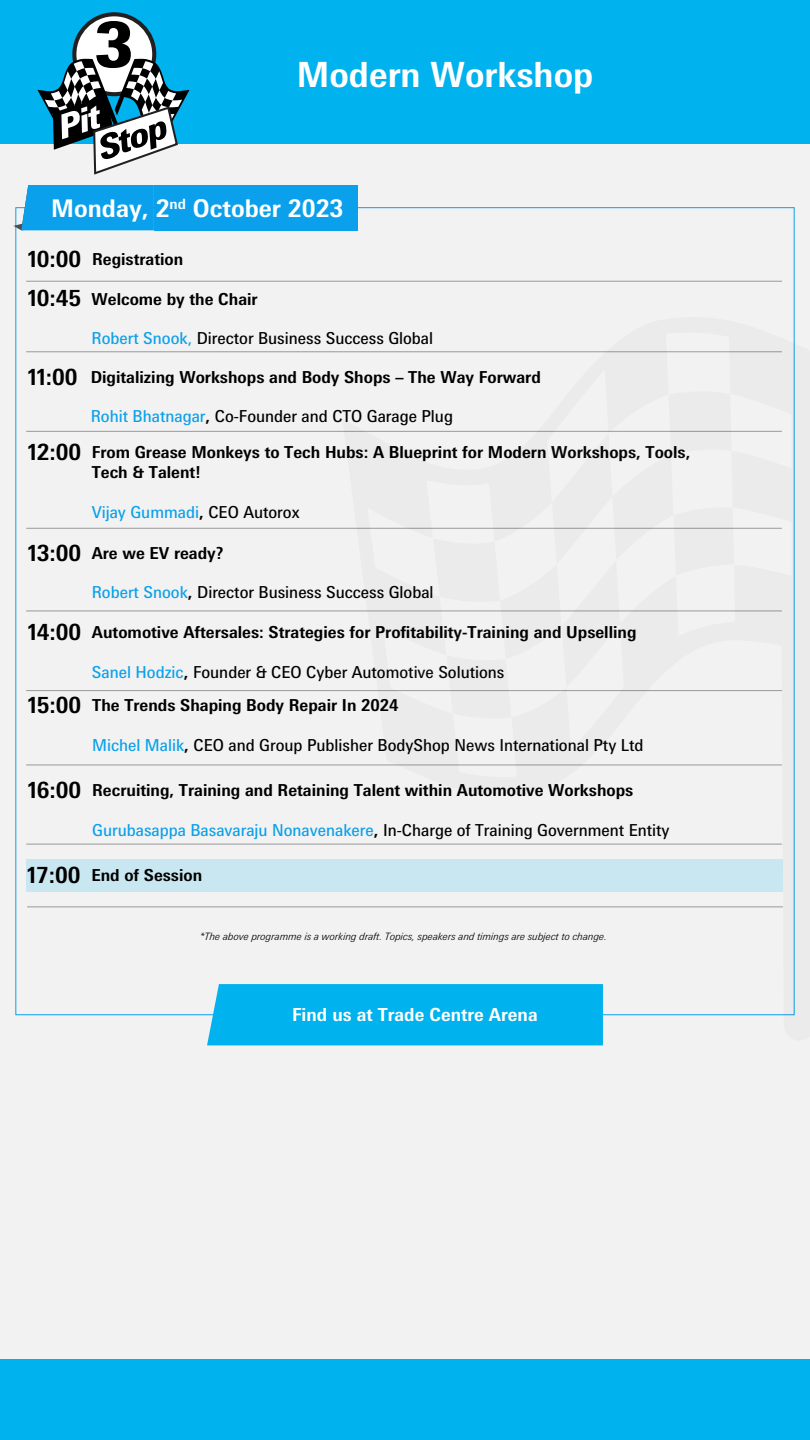
<style>
.page{position:relative;width:810px;height:1440px;background:#f2f2f2}
.page>*{position:absolute;margin:0;border:0;box-sizing:border-box;transform-origin:0 0}
.t1{font:700 34.72px "Messe Univers";color:#fff}
.t2{font:700 24.38px "Messe Univers";color:#fff}
.t3{font:700 22.42px "Messe Univers";color:#000}
.t4{font:700 18px "Messe Univers";color:#fff}
.t5{font:700 16.5px/19.8px "Messe Univers";color:#000}
.t6{font:16.5px "Messe Univers";color:#000}
.t7{font:16.5px "Messe Univers";color:#0aa0eb}
.t8{font:italic 300 10.12px "Messe Univers";color:#000}
.s1{font-size:22.42px}
.s2{color:#0aa0eb}
.s3{font-weight:700}
.s4{font-weight:700;color:#000}
.s5{color:#000}
</style>
<div class="page">
<div style="left:0;top:1359px;width:810px;height:81px;background:#00b2ed"></div>
<div style="left:26px;top:859px;width:757px;height:33px;background:#c9e7f1"></div>
<div style="left:207px;top:984px;width:396px;height:61px;background:#00b2ed"></div>
<div style="left:154px;top:185px;width:203px;height:45px;background:#0aa0eb"></div>
<svg style="left:13px;top:185px;width:141px;height:45px;background:#1ba5ea"></svg>
<hr style="left:26px;top:281px;width:756px;height:1px;background:#999">
<hr style="left:26px;top:352px;width:756px;height:1px;background:#999">
<hr style="left:26px;top:431px;width:756px;height:1px;background:#999">
<hr style="left:26px;top:528px;width:756px;height:1px;background:#999">
<hr style="left:26px;top:611px;width:756px;height:1px;background:#999">
<hr style="left:26px;top:690px;width:756px;height:1px;background:#999">
<hr style="left:26px;top:765px;width:756px;height:1px;background:#999">
<hr style="left:26px;top:844px;width:756px;height:1px;background:#999">
<hr style="left:27px;top:907px;width:756px;height:1px;background:#999">
<div style="left:0;top:0;width:810px;height:143px;background:#00b2ed"></div>
<svg style="left:74px;top:14px;width:80px;height:80px"></svg>
<svg style="left:37px;top:21px;width:153px;height:154px"></svg>
<svg style="left:342px;top:317px;width:453px;height:724px"></svg>
<h1 class="t1" style="left:297px;top:53px;width:298px">Modern Workshop</h1>
<h2 class="t2" style="left:51px;top:193px;width:294px">Monday, 2<sup>nd</sup> October 2023</h2>
<p class="t5" style="left:28px;top:249px;width:157px"><span class="s1">10:00</span> Registration</p>
<p class="t5" style="left:92px;top:289px;width:168px">Welcome by the Chair</p>
<p class="t6" style="left:92px;top:328px;width:343px"><span class="s2">Robert Snook,</span> Director Business Success Global</p>
<h3 class="t3" style="left:28px;top:285px;width:55px">10:45</h3>
<h3 class="t3" style="left:28px;top:363px;width:51px">11:00</h3>
<p class="t5" style="left:91px;top:367px;width:452px">Digitalizing Workshops and Body Shops – The Way Forward</p>
<p class="t6" style="left:91px;top:406px;width:364px"><span class="s2">Rohit Bhatnagar</span><span class="s3">,</span> Co-Founder and CTO Garage Plug</p>
<h3 class="t3" style="left:28px;top:438px;width:55px">12:00</h3>
<p class="t5" style="left:92px;top:442px;width:600px">From Grease Monkeys to Tech Hubs: A Blueprint for Modern Workshops, Tools,<br>Tech &amp; Talent!</p>
<p class="t7" style="left:92px;top:502px;width:209px">Vijay Gummadi<span class="s4">,</span> <span class="s5">CEO Autorox</span></p>
<h3 class="t3" style="left:28px;top:539px;width:55px">13:00</h3>
<p class="t5" style="left:92px;top:543px;width:133px">Are we EV ready?</p>
<p class="t6" style="left:92px;top:582px;width:343px"><span class="s2">Robert Snook</span><span class="s3">,</span> Director Business Success Global</p>
<h3 class="t3" style="left:28px;top:618px;width:55px">14:00</h3>
<p class="t5" style="left:92px;top:622px;width:546px">Automotive Aftersales: Strategies for Profitability-Training and Upselling</p>
<p class="t6" style="left:92px;top:662px;width:414px"><span class="s2">Sanel Hodzic</span><span class="s3">,</span> Founder &amp; CEO Cyber Automotive Solutions</p>
<h3 class="t3" style="left:28px;top:691px;width:55px">15:00</h3>
<p class="t5" style="left:92px;top:695px;width:308px">The Trends Shaping Body Repair In 2024</p>
<p class="t6" style="left:92px;top:735px;width:553px"><span class="s2">Michel Malik</span><span class="s3">,</span> CEO and Group Publisher BodyShop News International Pty Ltd</p>
<h3 class="t3" style="left:28px;top:776px;width:55px">16:00</h3>
<p class="t5" style="left:92px;top:780px;width:543px">Recruiting, Training and Retaining Talent within Automotive Workshops</p>
<p class="t6" style="left:92px;top:820px;width:579px"><span class="s2">Gurubasappa Basavaraju Nonavenakere</span><span class="s3">,</span> In-Charge of Training Government Entity</p>
<p class="t5" style="left:27px;top:865px;width:177px"><span class="s1">17:00</span> End of Session</p>
<p class="t8" style="left:200px;top:931px;width:409px">*The above programme is a working draft. Topics, speakers and timings are subject to change.</p>
<p class="t4" style="left:292px;top:1004px;width:247px">Find us at Trade Centre Arena</p>
</div>
